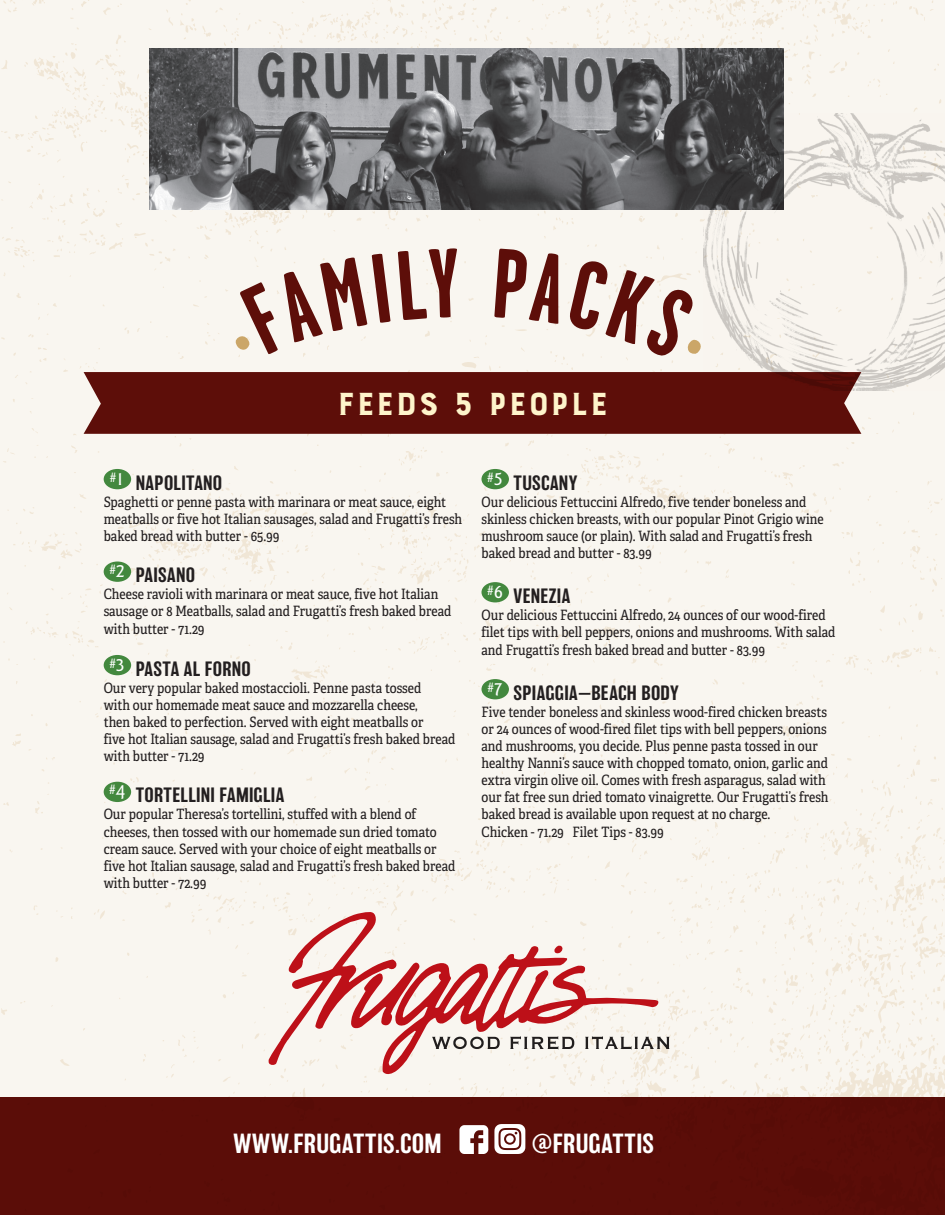
<style>
.page{position:relative;width:945px;height:1215px;background:#f9f6f0}
.page>*{position:absolute;margin:0;border:0;box-sizing:border-box;transform-origin:0 0}
.Text{font:42px "Burford Base";color:#fef4cb}
.t1{font:500 25.5px "Balboa";letter-spacing:.02em;color:#fff}
.TextNested{font:500 19.2px "Balboa";letter-spacing:.015em;color:#231f20}
.TextNested-2{font:500 15px "Goudy Sans Std";color:#fff}
.TextNested-3{font:14.25px/17.1px "Adelle Condensed";color:#231f20}
.s1{font-size:19.2px}
</style>
<div class="page">
<div style="left:0;top:1098px;width:945px;height:117px;background:#5d0e09"></div>
<svg style="left:459px;top:1125px;width:29px;height:29px"></svg>
<svg style="left:494px;top:1124px;width:31px;height:30px"></svg>
<svg style="left:268px;top:910px;width:401px;height:166px"></svg>
<div style="left:84px;top:372px;width:777px;height:62px;background:#5d0e09"></div>
<div style="left:104px;top:469px;width:27px;height:20px;background:#43883e;border-radius:50%"></div>
<div style="left:104px;top:562px;width:27px;height:20px;background:#43883e;border-radius:50%"></div>
<div style="left:104px;top:655px;width:27px;height:20px;background:#43883e;border-radius:50%"></div>
<div style="left:104px;top:782px;width:27px;height:20px;background:#43883e;border-radius:50%"></div>
<div style="left:481px;top:469px;width:28px;height:20px;background:#43883e;border-radius:50%"></div>
<div style="left:481px;top:582px;width:28px;height:20px;background:#43883e;border-radius:50%"></div>
<div style="left:481px;top:679px;width:28px;height:20px;background:#43883e;border-radius:50%"></div>
<img style="left:149px;top:48px;width:634px;height:162px">
<img style="left:704px;top:113px;width:241px;height:277px">
<svg style="left:423px;top:257px;width:29px;height:62px"></svg>
<svg style="left:496px;top:248px;width:204px;height:112px"></svg>
<p class="Text" style="left:336px;top:382px;width:274px">Feeds 5 people</p>
<p class="TextNested-2" style="left:110px;top:468px;width:17px">#<span class="s1">1</span></p>
<p class="TextNested" style="left:136px;top:472px;width:88px">NAPOLITANO</p>
<p class="TextNested-3" style="left:104px;top:493px;width:360px">Spaghetti or penne pasta with marinara or meat sauce, eight meatballs or five hot Italian sausages, salad and Frugatti’s fresh baked bread with butter - 65.99</p>
<p class="TextNested-2" style="left:109px;top:561px;width:17px">#<span class="s1">2</span></p>
<p class="TextNested" style="left:136px;top:564px;width:61px">PAISANO</p>
<p class="TextNested-3" style="left:104px;top:586px;width:349px;line-height:17.5px">Cheese ravioli with marinara or meat sauce, five hot Italian sausage or 8 Meatballs, salad and Frugatti’s fresh baked bread with butter - 71.29</p>
<p class="TextNested-2" style="left:109px;top:654px;width:17px">#<span class="s1">3</span></p>
<p class="TextNested" style="left:136px;top:658px;width:116px">PASTA AL FORNO</p>
<p class="TextNested-3" style="left:104px;top:679px;width:353px">Our very popular baked mostaccioli. Penne pasta tossed<br>with our homemade meat sauce and mozzarella cheese,<br>then baked to perfection. Served with eight meatballs or<br>five hot Italian sausage, salad and Frugatti’s fresh baked bread with butter - 71.29</p>
<p class="TextNested-2" style="left:109px;top:781px;width:18px">#<span class="s1">4</span></p>
<p class="TextNested" style="left:136px;top:785px;width:150px">TORTELLINI FAMIGLIA</p>
<p class="TextNested-3" style="left:104px;top:806px;width:353px">Our popular Theresa’s tortellini, stuffed with a blend of cheeses, then tossed with our homemade sun dried tomato cream sauce. Served with your choice of eight meatballs or five hot Italian sausage, salad and Frugatti’s fresh baked bread with butter - 72.99</p>
<p class="TextNested-2" style="left:487px;top:468px;width:18px">#<span class="s1">5</span></p>
<p class="TextNested" style="left:514px;top:472px;width:66px">TUSCANY</p>
<p class="TextNested-3" style="left:482px;top:493px;width:344px">Our delicious Fettuccini Alfredo, five tender boneless and skinless chicken breasts, with our popular Pinot Grigio wine mushroom sauce (or plain). With salad and Frugatti’s fresh baked bread and butter - 83.99</p>
<p class="TextNested-2" style="left:487px;top:581px;width:18px">#<span class="s1">6</span></p>
<p class="TextNested" style="left:514px;top:585px;width:58px">VENEZIA</p>
<p class="TextNested-3" style="left:482px;top:606px;width:355px;line-height:17.5px">Our delicious Fettuccini Alfredo, 24 ounces of our wood-fired filet tips with bell peppers, onions and mushrooms. With salad and Frugatti’s fresh baked bread and butter - 83.99</p>
<p class="TextNested-2" style="left:487px;top:678px;width:17px">#<span class="s1">7</span></p>
<p class="TextNested" style="left:514px;top:682px;width:167px">SPIAGGIA—BEACH BODY</p>
<p class="TextNested-3" style="left:482px;top:704px;width:349px">Five tender boneless and skinless wood-fired chicken breasts or 24 ounces of wood-fired filet tips with bell peppers, onions and mushrooms, you decide. Plus penne pasta tossed in our healthy Nanni’s sauce with chopped tomato, onion, garlic and extra virgin olive oil. Comes with fresh asparagus, salad with our fat free sun dried tomato vinaigrette. Our Frugatti’s fresh baked bread is available upon request at no charge.<br>Chicken - 71.29 Filet Tips - 83.99</p>
<p class="t1" style="left:233px;top:1129px;width:210px">WWW.FRUGATTIS.COM</p>
<p class="t1" style="left:532px;top:1129px;width:124px">@FRUGATTIS</p>
</div>
